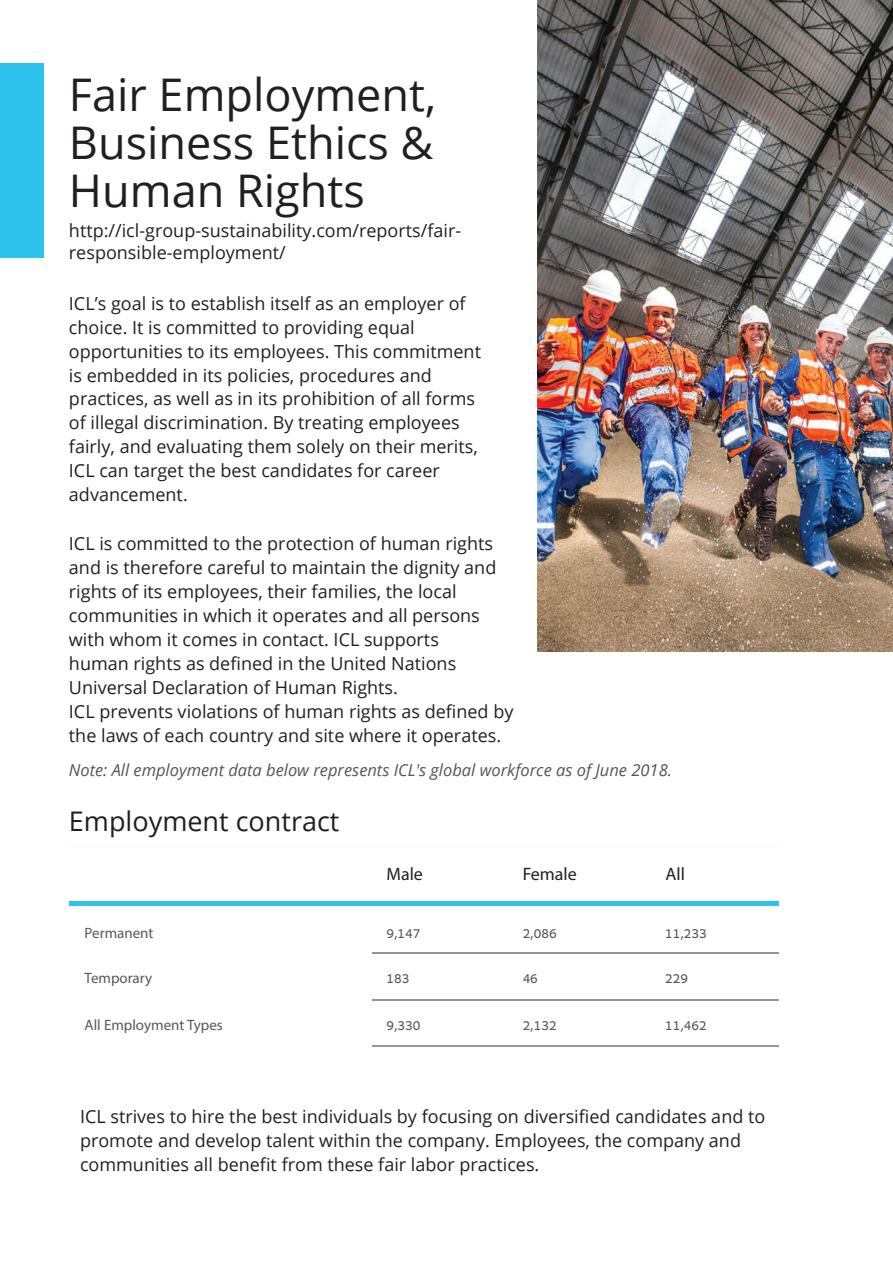
<style>
.page{position:relative;width:893px;height:1263px;background:#fff}
.page>*{position:absolute;margin:0;border:0;box-sizing:border-box;transform-origin:0 0}
.t1{font:45px/48px "Open Sans";color:#231f20;text-align:justify}
.t2{font:27px "Open Sans";color:#231f20}
.t3{font:18px/24px "Open Sans";color:#231f20}
.t4{font:18px "Myriad Hebrew";color:#231f20}
.t5{font:italic 16.5px "Open Sans";color:#565656}
.t6{font:15px "Myriad Hebrew";color:#57585a}
</style>
<div class="page">
<div style="left:0;top:64px;width:44px;height:194px;background:#2dc3ec"></div>
<img style="left:538px;top:0;width:355px;height:652px">
<hr style="left:69px;top:901px;width:710px;height:4px;background:#2dc3ec">
<hr style="left:372px;top:953px;width:407px;height:1px;background:#969696">
<hr style="left:372px;top:999px;width:407px;height:1px;background:#969696">
<hr style="left:372px;top:1046px;width:407px;height:1px;background:#969696">
<h1 class="t1" style="left:69px;top:70px;width:369px">Fair Employment, Business Ethics &amp; Human Rights</h1>
<p class="t3" style="left:69px;top:219px;width:394px;line-height:21.6px">http://icl-group-sustainability.com/reports/fair&shy;responsible-employment/</p>
<p class="t3" style="left:69px;top:290px;width:414px">ICL’s goal is to establish itself as an employer of choice. It is committed to providing equal opportunities to its employees. This commitment is embedded in its policies, procedures and practices, as well as in its prohibition of all forms of illegal discrimination. By treating employees fairly, and evaluating them solely on their merits, ICL can target the best candidates for career advancement.</p>
<p class="t3" style="left:69px;top:531px;width:446px">ICL is committed to the protection of human rights and is therefore careful to maintain the dignity and rights of its employees, their families, the local communities in which it operates and all persons with whom it comes in contact. ICL supports<br>human rights as defined in the United Nations Universal Declaration of Human Rights.<br>ICL prevents violations of human rights as defined by the laws of each country and site where it operates.</p>
<p class="t5" style="left:69px;top:758px;width:604px">Note: All employment data below represents ICL's global workforce as of June 2018.</p>
<h2 class="t2" style="left:69px;top:803px;width:272px">Employment contract</h2>
<p class="t4" style="left:386px;top:864px;width:38px">Male</p>
<p class="t4" style="left:523px;top:864px;width:56px">Female</p>
<p class="t4" style="left:665px;top:864px;width:21px">All</p>
<p class="t6" style="left:85px;top:925px;width:70px">Permanent</p>
<p class="t6" style="left:386px;top:925px;width:36px">9,147</p>
<p class="t6" style="left:523px;top:925px;width:36px">2,086</p>
<p class="t6" style="left:665px;top:925px;width:43px">11,233</p>
<p class="t6" style="left:85px;top:970px;width:69px">Temporary</p>
<p class="t6" style="left:386px;top:970px;width:24px">183</p>
<p class="t6" style="left:523px;top:970px;width:17px">46</p>
<p class="t6" style="left:665px;top:970px;width:24px">229</p>
<p class="t6" style="left:85px;top:1016px;width:140px">All Employment Types</p>
<p class="t6" style="left:386px;top:1016px;width:36px">9,330</p>
<p class="t6" style="left:523px;top:1016px;width:36px">2,132</p>
<p class="t6" style="left:665px;top:1016px;width:43px">11,462</p>
<p class="t3" style="left:80px;top:1104px;width:687px">ICL strives to hire the best individuals by focusing on diversified candidates and to promote and develop talent within the company. Employees, the company and communities all benefit from these fair labor practices.</p>
</div>
